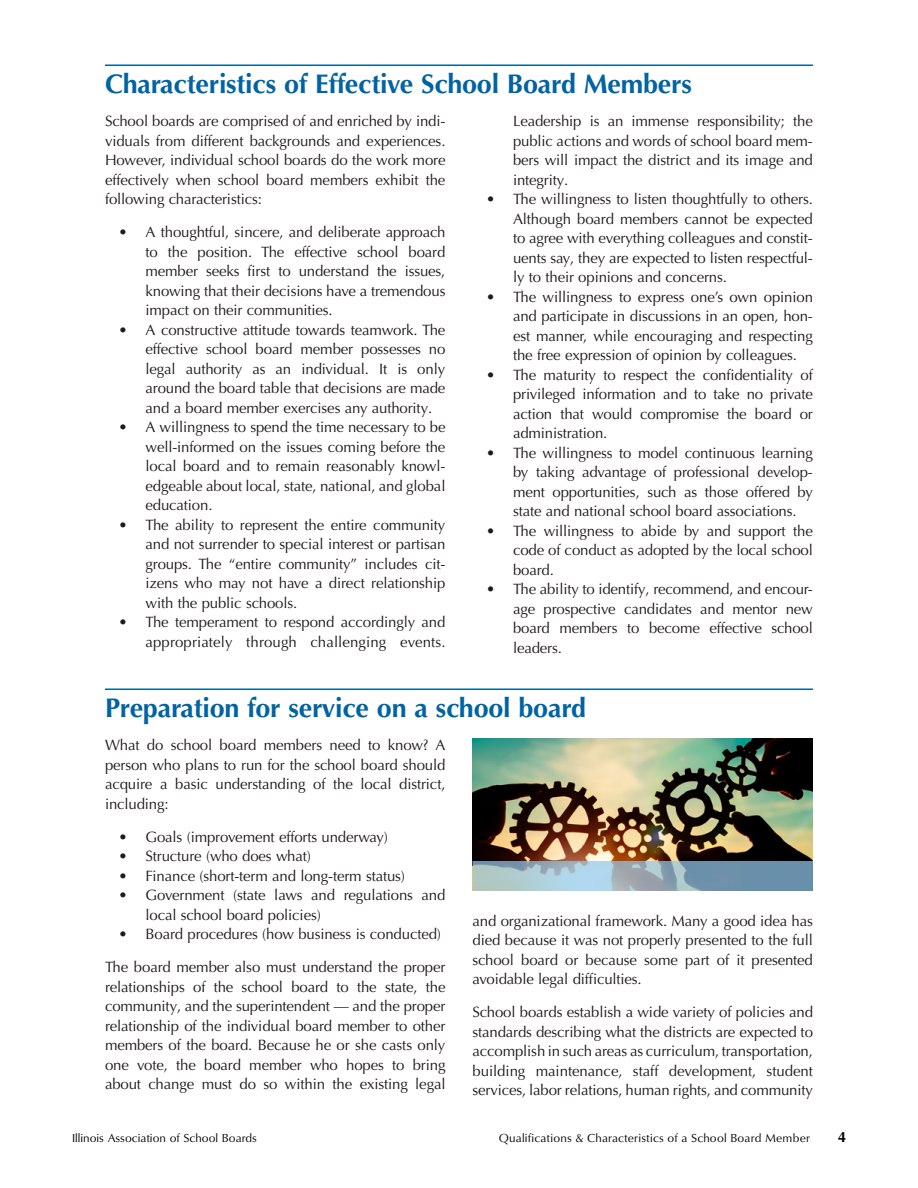
<style>
.page{position:relative;width:918px;height:1188px;background:#fff}
.page>*{position:absolute;margin:0;border:0;box-sizing:border-box;transform-origin:0 0}
.Headers{font:700 27px "Optima LT Pro";letter-spacing:-.01em;color:#0063a4}
.Body{font:15px/19.5px "Optima LT Pro";letter-spacing:-.01em;color:#1f191a;text-align:justify}
.t1{font:15px "Optimum Bold DTC";color:#000}
.t2{font:12px "Optimum Roman DTC";letter-spacing:.01em;color:#000}
</style>
<div class="page">
<hr style="left:105px;top:64px;width:708px;height:2px;background:#0063a4">
<hr style="left:105px;top:688px;width:708px;height:2px;background:#0063a4">
<img style="left:472px;top:739px;width:341px;height:122px">
<svg style="left:472px;top:861px;width:341px;height:30px;background:#8fadbc"></svg>
<p class="Headers" style="left:105px;top:67px;width:588px">Characteristics of Effective School Board Members</p>
<p class="Body" style="left:105px;top:111px;width:342px">School boards are comprised of and enriched by indi&shy;viduals from different backgrounds and experiences.<br>However, individual school boards do the work more effectively when school board members exhibit the following characteristics:</p>
<p class="Body" style="left:146px;top:222px;width:301px;text-indent:-27px">• A thoughtful, sincere, and deliberate approach to the position. The effective school board member seeks first to understand the issues, knowing that their decisions have a tremendous impact on their communities.</p>
<p class="Body" style="left:146px;top:320px;width:301px;text-indent:-27px">• A constructive attitude towards teamwork. The effective school board member possesses no legal authority as an individual. It is only around the board table that decisions are made and a board member exercises any authority.</p>
<p class="Body" style="left:146px;top:417px;width:302px;text-indent:-27px">• A willingness to spend the time necessary to be well-informed on the issues coming before the local board and to remain reasonably knowl&shy;edgeable about local, state, national, and global education.</p>
<p class="Body" style="left:146px;top:515px;width:301px;text-indent:-27px">• The ability to represent the entire community and not surrender to special interest or partisan groups. The “entire community” includes cit&shy;izens who may not have a direct relationship with the public schools.</p>
<p class="Body" style="left:119px;top:612px;width:329px;text-align:right">• The temperament to respond accordingly and appropriately through challenging events.</p>
<p class="Body" style="left:513px;top:111px;width:301px">Leadership is an immense responsibility; the public actions and words of school board mem&shy;bers will impact the district and its image and integrity.</p>
<p class="Body" style="left:513px;top:189px;width:301px;text-indent:-27px">• The willingness to listen thoughtfully to others.<br>Although board members cannot be expected to agree with everything colleagues and constit&shy;uents say, they are expected to listen respectful&shy;ly to their opinions and concerns.</p>
<p class="Body" style="left:513px;top:287px;width:302px;text-indent:-27px">• The willingness to express one’s own opinion and participate in discussions in an open, hon&shy;est manner, while encouraging and respecting the free expression of opinion by colleagues.</p>
<p class="Body" style="left:513px;top:365px;width:301px;text-indent:-27px">• The maturity to respect the confidentiality of privileged information and to take no private action that would compromise the board or administration.</p>
<p class="Body" style="left:513px;top:443px;width:302px;text-indent:-27px">• The willingness to model continuous learning by taking advantage of professional develop&shy;ment opportunities, such as those offered by state and national school board associations.</p>
<p class="Body" style="left:513px;top:521px;width:302px;text-indent:-27px">• The willingness to abide by and support the code of conduct as adopted by the local school board.</p>
<p class="Body" style="left:513px;top:579px;width:301px;text-indent:-27px">• The ability to identify, recommend, and encour&shy;age prospective candidates and mentor new board members to become effective school leaders.</p>
<p class="Headers" style="left:105px;top:691px;width:483px">Preparation for service on a school board</p>
<p class="Body" style="left:105px;top:735px;width:342px">What do school board members need to know? A person who plans to run for the school board should acquire a basic understanding of the local district, including:</p>
<p class="Body" style="left:119px;top:827px;width:271px">• Goals (improvement efforts underway)</p>
<p class="Body" style="left:119px;top:846px;width:194px">• Structure (who does what)</p>
<p class="Body" style="left:119px;top:866px;width:288px">• Finance (short-term and long-term status)</p>
<p class="Body" style="left:146px;top:885px;width:301px;text-indent:-27px">• Government (state laws and regulations and local school board policies)</p>
<p class="Body" style="left:119px;top:924px;width:324px">• Board procedures (how business is conducted)</p>
<p class="Body" style="left:105px;top:957px;width:342px">The board member also must understand the proper relationships of the school board to the state, the community, and the superintendent — and the proper relationship of the individual board member to other members of the board. Because he or she casts only one vote, the board member who hopes to bring about change must do so within the existing legal</p>
<p class="Body" style="left:472px;top:911px;width:342px">and organizational framework. Many a good idea has died because it was not properly presented to the full school board or because some part of it presented avoidable legal difficulties.</p>
<p class="Body" style="left:472px;top:1002px;width:342px">School boards establish a wide variety of policies and standards describing what the districts are expected to accomplish in such areas as curriculum, transportation, building maintenance, staff development, student services, labor relations, human rights, and community</p>
<p class="t2" style="left:72px;top:1131px;width:187px">Illinois Association of School Boards</p>
<p class="t2" style="left:499px;top:1131px;width:313px">Qualifications &amp; Characteristics of a School Board Member</p>
<p class="t1" style="left:838px;top:1129px;width:10px">4</p>
</div>
